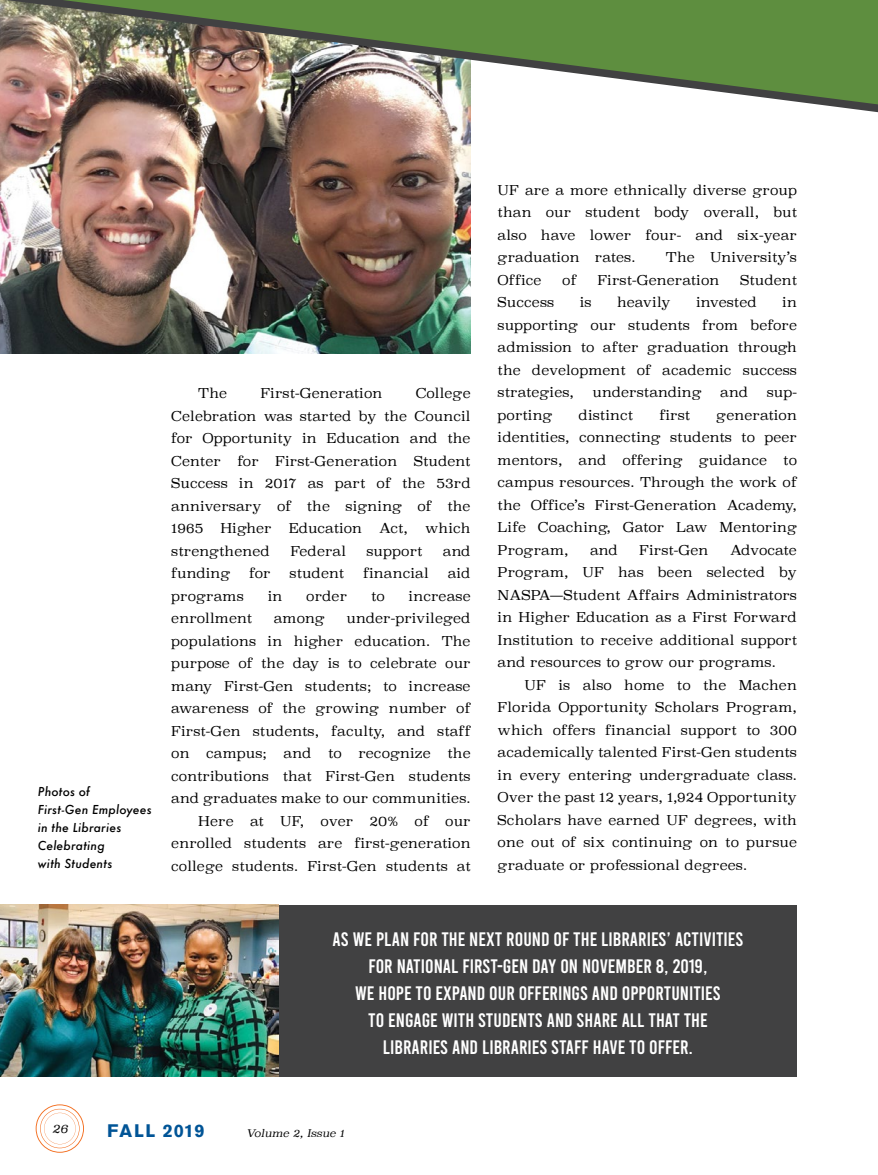
<style>
.page{position:relative;width:878px;height:1175px;background:#fff}
.page>*{position:absolute;margin:0;border:0;box-sizing:border-box;transform-origin:0 0}
.t1{font:19.5px/27px "Bebas";color:#fff;text-align:center}
.t2{font:700 18px "Akzidenz Grotesk BE";letter-spacing:.06em;color:#005496}
.t3{font:300 13.5px/22.5px "Superclarendon";letter-spacing:.01em;color:#000;text-align:justify}
.t4{font:italic 500 12px/18px "Futura";letter-spacing:.02em;color:#000}
.t5{font:italic 300 12px "Superclarendon";color:#000}
.t6{font:italic 300 10.5px "Superclarendon";color:#000}
</style>
<div class="page">
<img style="left:0;top:0;width:470px;height:354px">
<img style="left:6px;top:0;width:872px;height:112px">
<svg style="left:36px;top:1104px;width:48px;height:48px"></svg>
<div style="left:0;top:905px;width:796px;height:171px;background:#414142"></div>
<img style="left:0;top:904px;width:278px;height:172px">
<img style="left:63px;top:0;width:815px;height:104px">
<p class="t4" style="left:38px;top:783px;width:115px">Photos of<br>First-Gen Employees in the Libraries<br>Celebrating<br>with Students</p>
<p class="t3" style="left:171px;top:383px;width:301px;text-indent:244px">College Celebration was started by the Council for Opportunity in Education and the Center for First-Generation Student Success in 2017 as part of the 53rd anniversary of the signing of the 1965</p>
<p class="t3" style="left:198px;top:383px;width:30px">The</p>
<p class="t3" style="left:260px;top:383px;width:123px">First-Generation</p>
<p class="t3" style="left:220px;top:518px;width:53px">Higher</p>
<p class="t3" style="left:289px;top:518px;width:75px">Education</p>
<p class="t3" style="left:379px;top:518px;width:30px">Act,</p>
<p class="t3" style="left:425px;top:518px;width:47px">which</p>
<p class="t3" style="left:171px;top:540px;width:100px">strengthened</p>
<p class="t3" style="left:290px;top:540px;width:57px">Federal</p>
<p class="t3" style="left:366px;top:540px;width:57px">support</p>
<p class="t3" style="left:443px;top:540px;width:29px">and</p>
<p class="t3" style="left:171px;top:563px;width:61px">funding</p>
<p class="t3" style="left:249px;top:563px;width:23px">for</p>
<p class="t3" style="left:289px;top:563px;width:56px">student</p>
<p class="t3" style="left:363px;top:563px;width:67px">financial</p>
<p class="t3" style="left:447px;top:563px;width:24px">aid</p>
<p class="t3" style="left:171px;top:585px;width:74px">programs</p>
<p class="t3" style="left:268px;top:585px;width:16px">in</p>
<p class="t3" style="left:306px;top:585px;width:42px">order</p>
<p class="t3" style="left:371px;top:585px;width:15px">to</p>
<p class="t3" style="left:408px;top:585px;width:63px">increase</p>
<p class="t3" style="left:171px;top:608px;width:82px">enrollment</p>
<p class="t3" style="left:274px;top:608px;width:53px">among</p>
<p class="t3" style="left:171px;top:608px;width:301px;text-indent:175px">under-privileged populations in higher education. The purpose of the day is to celebrate our many First-Gen students; to increase awareness of the growing number of First-Gen students, faculty, and staff on campus; and to recognize the contributions that First-Gen students and graduates make to our communities.</p>
<p class="t3" style="left:171px;top:810px;width:301px;text-indent:27px">Here at UF, over 20% of our enrolled students are first-generation college students. First-Gen students at</p>
<p class="t3" style="left:497px;top:180px;width:301px">UF are a more ethnically diverse group than our student body overall, but also have lower four- and six-year graduation rates.</p>
<p class="t3" style="left:666px;top:247px;width:132px">The University’s</p>
<p class="t3" style="left:497px;top:270px;width:45px">Office</p>
<p class="t3" style="left:562px;top:270px;width:16px">of</p>
<p class="t3" style="left:597px;top:270px;width:123px">First-Generation</p>
<p class="t3" style="left:740px;top:270px;width:58px">Student</p>
<p class="t3" style="left:497px;top:292px;width:58px">Success</p>
<p class="t3" style="left:579px;top:292px;width:13px">is</p>
<p class="t3" style="left:617px;top:292px;width:55px">heavily</p>
<p class="t3" style="left:696px;top:292px;width:62px">invested</p>
<p class="t3" style="left:497px;top:292px;width:301px;text-indent:284px">in supporting our students from before admission to after graduation through the development of academic success strategies,</p>
<p class="t3" style="left:592px;top:382px;width:110px">understanding</p>
<p class="t3" style="left:720px;top:382px;width:29px">and</p>
<p class="t3" style="left:766px;top:382px;width:32px">sup-</p>
<p class="t3" style="left:497px;top:405px;width:56px">porting</p>
<p class="t3" style="left:578px;top:405px;width:56px">distinct</p>
<p class="t3" style="left:659px;top:405px;width:32px">first</p>
<p class="t3" style="left:497px;top:405px;width:301px;text-indent:219px">generation identities, connecting students to peer mentors, and offering guidance to campus resources. Through the work of the Office’s First-Generation Academy, Life Coaching, Gator Law Mentoring Program,</p>
<p class="t3" style="left:497px;top:540px;width:301px;text-indent:232px">Advocate Program, UF has been selected by NASPA—Student Affairs Administrators in Higher Education as a First Forward Institution to receive additional support and resources to grow our programs.</p>
<p class="t3" style="left:497px;top:675px;width:301px;text-indent:27px">UF is also home to the Machen Florida Opportunity Scholars Program, which offers financial support to 300 academically talented First-Gen students in every entering undergraduate class.<br>Over the past 12 years, 1,924 Opportunity Scholars have earned UF degrees, with one out of six continuing on to pursue graduate or professional degrees.</p>
<p class="t3" style="left:590px;top:540px;width:29px">and</p>
<p class="t3" style="left:639px;top:540px;width:71px">First-Gen</p>
<p class="t1" style="left:332px;top:925px;width:412px">AS WE PLAN FOR THE NEXT ROUND OF THE LIBRARIES’ ACTIVITIES FOR NATIONAL FIRST-GEN DAY ON NOVEMBER 8, 2019,<br>WE HOPE TO EXPAND OUR OFFERINGS AND OPPORTUNITIES<br>TO ENGAGE WITH STUDENTS AND SHARE ALL THAT THE<br>LIBRARIES AND LIBRARIES STAFF HAVE TO OFFER.</p>
<p class="t5" style="left:52px;top:1121px;width:17px">26</p>
<h2 class="t2" style="left:107px;top:1120px;width:99px">FALL 2019</h2>
<p class="t6" style="left:246px;top:1127px;width:100px">Volume 2, Issue 1</p>
</div>
